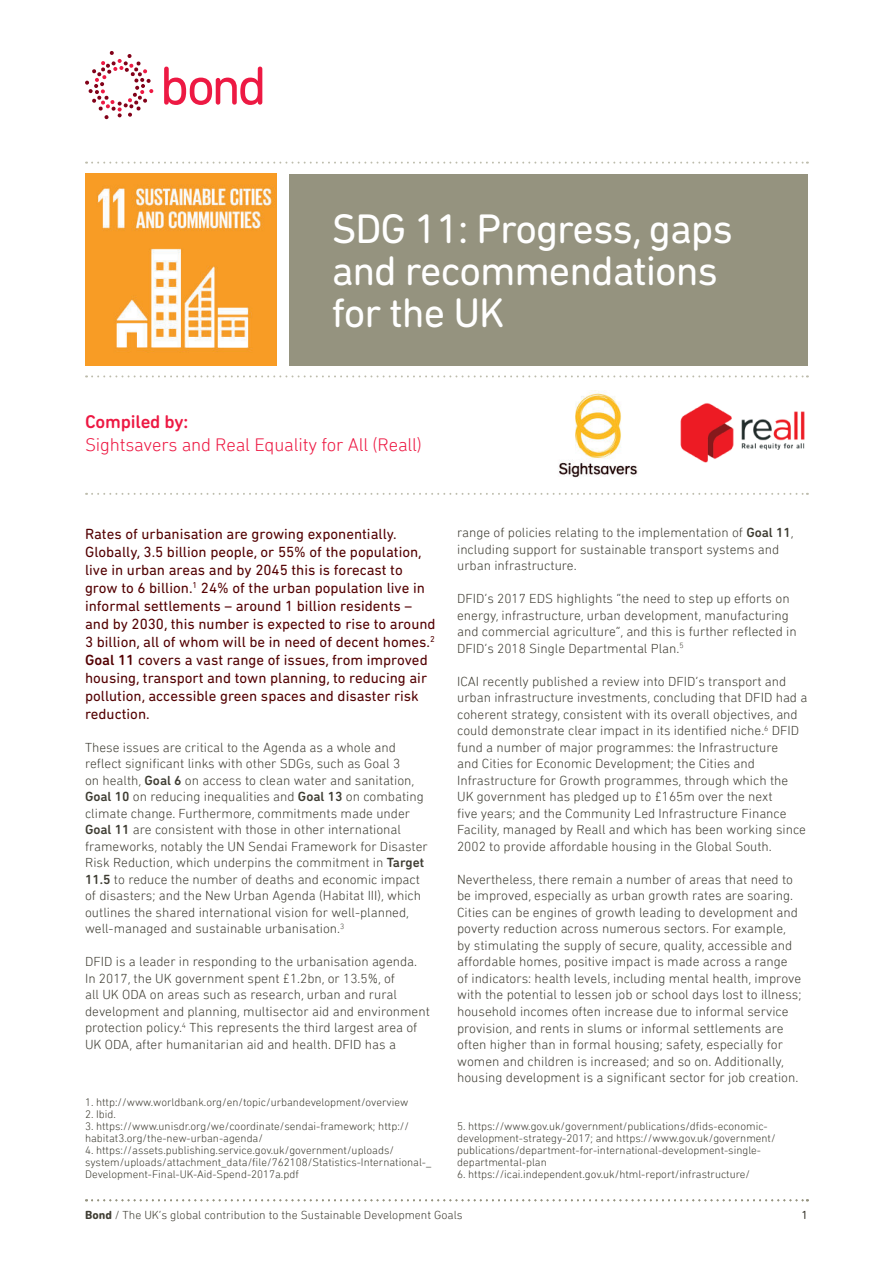
<style>
.page{position:relative;width:893px;height:1263px;background:#fff}
.page>*{position:absolute;margin:0;border:0;box-sizing:border-box;transform-origin:0 0}
.t1{font:42px/42px "DIN Next Rounded LT Pro";letter-spacing:-.025em;color:#fff}
.t2{font:300 18.75px "DIN Next Rounded LT Pro";letter-spacing:-.01em;color:#ed1943}
.t3{font:500 18.75px "DIN Next Rounded LT Pro";letter-spacing:-.01em;color:#ed1943}
.t4{font:15px/18px "DIN Next Rounded LT Pro";color:#530002}
.t5{font:300 13.5px/16.5px "DIN Next Rounded LT Pro";color:#3e3c32}
.t6{font:300 12px "DIN Next Rounded LT Pro";color:#3e3c32}
.t7{font:12px "DIN Next Rounded LT Pro";color:#3e3c32}
.t8{font:300 11.25px/12px "DIN Next Rounded LT Pro";color:#3e3c32}
.s1{font-weight:500}
.s2{font-weight:700}
</style>
<div class="page">
<div style="left:289px;top:174px;width:519px;height:191px;background:#95937f"></div>
<img style="left:85px;top:174px;width:191px;height:191px">
<svg style="left:86px;top:1199px;width:722px;height:2px"></svg>
<svg style="left:164px;top:67px;width:98px;height:38px"></svg>
<svg style="left:85px;top:51px;width:68px;height:68px"></svg>
<svg style="left:86px;top:375px;width:722px;height:2px"></svg>
<svg style="left:86px;top:162px;width:722px;height:2px"></svg>
<svg style="left:86px;top:493px;width:722px;height:2px"></svg>
<img style="left:559px;top:390px;width:79px;height:88px">
<img style="left:680px;top:403px;width:125px;height:60px">
<h1 class="t1" style="left:332px;top:212px;width:403px">SDG 11: Progress, gaps and recommendations for the UK</h1>
<h2 class="t3" style="left:85px;top:415px;width:105px">Compiled by:</h2>
<h2 class="t2" style="left:85px;top:437px;width:339px">Sightsavers and Real Equality for All (Reall)</h2>
<p class="t4" style="left:85px;top:526px;width:352px">Rates of urbanisation are growing exponentially.<br>Globally, 3.5 billion people, or 55% of the population, live in urban areas and by 2045 this is forecast to grow to 6 billion.<sup>1</sup> 24% of the urban population live in informal settlements – around 1 billion residents – and by 2030, this number is expected to rise to around 3 billion, all of whom will be in need of decent homes.<sup>2<br></sup><span class="s1">Goal 11</span> covers a vast range of issues, from improved housing, transport and town planning, to reducing air pollution, accessible green spaces and disaster risk reduction.</p>
<p class="t5" style="left:85px;top:740px;width:344px">These issues are critical to the Agenda as a whole and reflect significant links with other SDGs, such as Goal 3<br>on health, <span class="s1">Goal 6</span> on access to clean water and sanitation, <span class="s1">Goal 10</span> on reducing inequalities and <span class="s1">Goal 13</span> on combating climate change. Furthermore, commitments made under <span class="s1">Goal 11</span> are consistent with those in other international frameworks, notably the UN Sendai Framework for Disaster Risk Reduction, which underpins the commitment in <span class="s1">Target 11.5</span> to reduce the number of deaths and economic impact of disasters; and the New Urban Agenda (Habitat III), which outlines the shared international vision for well-planned, well-managed and sustainable urbanisation.<sup>3</sup></p>
<p class="t5" style="left:85px;top:953px;width:346px">DFID is a leader in responding to the urbanisation agenda.<br>In 2017, the UK government spent £1.2bn, or 13.5%, of<br>all UK ODA on areas such as research, urban and rural development and planning, multisector aid and environment protection policy.<sup>4</sup> This represents the third largest area of UK ODA, after humanitarian aid and health. DFID has a</p>
<p class="t8" style="left:85px;top:1096px;width:325px">1. http://www.worldbank.org/en/topic/urbandevelopment/overview</p>
<p class="t8" style="left:85px;top:1108px;width:32px">2. Ibid.</p>
<p class="t8" style="left:85px;top:1120px;width:325px">3. https://www.unisdr.org/we/coordinate/sendai-framework; http:// habitat3.org/the-new-urban-agenda/</p>
<p class="t8" style="left:85px;top:1145px;width:348px">4. https://assets.publishing.service.gov.uk/government/uploads/ system/uploads/attachment_data/file/762108/Statistics-International-_<br>Development-Final-UK-Aid-Spend-2017a.pdf</p>
<p class="t5" style="left:457px;top:525px;width:338px">range of policies relating to the implementation of <span class="s1">Goal 11</span>, including support for sustainable transport systems and urban infrastructure.</p>
<p class="t5" style="left:457px;top:590px;width:341px">DFID’s 2017 EDS highlights “the need to step up efforts on energy, infrastructure, urban development, manufacturing and commercial agriculture”, and this is further reflected in DFID’s 2018 Single Departmental Plan.<sup>5</sup></p>
<p class="t5" style="left:457px;top:673px;width:352px">ICAI recently published a review into DFID’s transport and urban infrastructure investments, concluding that DFID had a coherent strategy, consistent with its overall objectives, and could demonstrate clear impact in its identified niche.<sup>6</sup> DFID fund a number of major programmes: the Infrastructure<br>and Cities for Economic Development; the Cities and Infrastructure for Growth programmes, through which the UK government has pledged up to £165m over the next<br>five years; and the Community Led Infrastructure Finance Facility, managed by Reall and which has been working since 2002 to provide affordable housing in the Global South.</p>
<p class="t5" style="left:457px;top:871px;width:346px">Nevertheless, there remain a number of areas that need to be improved, especially as urban growth rates are soaring.<br>Cities can be engines of growth leading to development and poverty reduction across numerous sectors. For example, by stimulating the supply of secure, quality, accessible and affordable homes, positive impact is made across a range of indicators: health levels, including mental health, improve with the potential to lessen job or school days lost to illness; household incomes often increase due to informal service provision, and rents in slums or informal settlements are often higher than in formal housing; safety, especially for women and children is increased; and so on. Additionally, housing development is a significant sector for job creation.</p>
<p class="t8" style="left:457px;top:1120px;width:320px">5. https://www.gov.uk/government/publications/dfids-economic&shy;development-strategy-2017; and https://www.gov.uk/government/ publications/department-for-international-development-single&shy;departmental-plan</p>
<p class="t8" style="left:457px;top:1168px;width:295px">6. https://icai.independent.gov.uk/html-report/infrastructure/</p>
<p class="t6" style="left:85px;top:1210px;width:379px"><span class="s2">Bond</span> / The UK’s global contribution to the Sustainable Development Goals</p>
<p class="t7" style="left:801px;top:1210px;width:8px">1</p>
</div>
